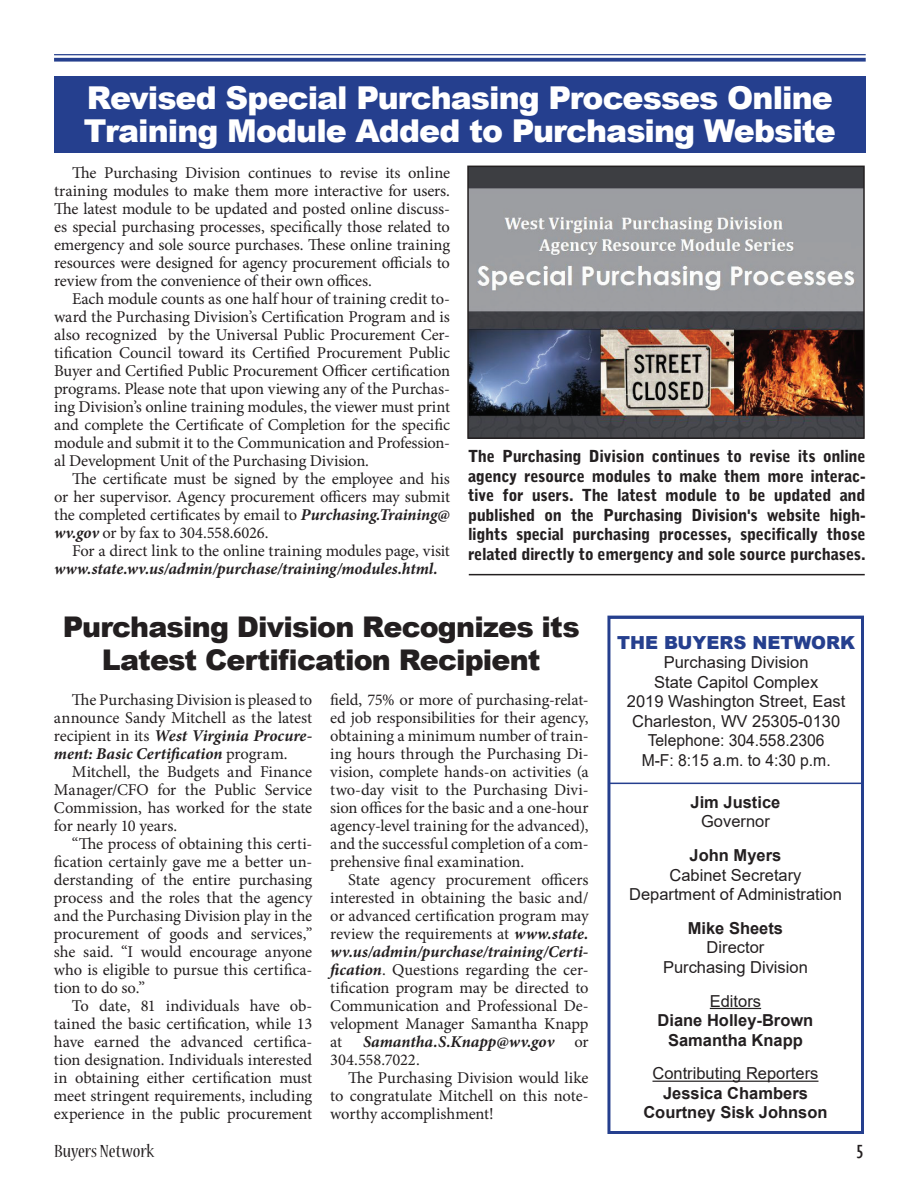
<style>
.page{position:relative;width:918px;height:1188px;background:#fff}
.page>*{position:absolute;margin:0;border:0;box-sizing:border-box;transform-origin:0 0}
.t1{font:900 31.5px/33px "Arial";letter-spacing:-.03em;color:#fff}
.t2{font:900 28.5px/33px "Arial";letter-spacing:-.03em;color:#231f20;text-align:center}
.t3{font:condensed 19.5px "Nueva Std";color:#231f20;scale:1.08 1}
.t4{font:condensed 19.5px "Gill Sans";color:#231f20;scale:1.08 1}
.t5{font:900 18px "Arial";color:#253f8e}
.t6{font:16.5px/18px "Minion Pro";letter-spacing:-.01em;color:#231f20;text-align:justify}
.t7{font:900 16.5px/19.5px "Bell Gothic Std";letter-spacing:-.02em;color:#231f20;text-align:justify}
.t8{font:16.5px/19.5px "Arial";color:#231f20;text-align:center}
.t9{font:700 16.5px/19.5px "Arial";color:#231f20;text-align:center}
.t10{font:italic 700 16.5px/18px "Minion Pro";letter-spacing:-.005em;color:#231f20}
.s1{font-weight:700;font-style:italic}
.s2{font-weight:400;font-style:normal}
</style>
<div class="page">
<hr style="left:54px;top:54px;width:812px;height:1px;background:#253f8e">
<svg style="left:54px;top:58px;width:812px;height:4px;background:#3c5399"></svg>
<div style="left:607px;top:616px;width:257px;height:518px;border:3px solid #253f8e"></div>
<div style="left:608px;top:617px;width:256px;height:167px;border:2px solid #253f8e"></div>
<hr style="left:710px;top:1008px;width:51px;height:1px;background:#231f20">
<hr style="left:652px;top:1081px;width:166px;height:1px;background:#231f20">
<div style="left:54px;top:76px;width:812px;height:77px;background:#253f8e"></div>
<img style="left:470px;top:169px;width:392px;height:267px">
<div style="left:467px;top:166px;width:398px;height:273px;border:2px solid #231f20"></div>
<hr style="left:469px;top:574px;width:396px;height:1px;background:#231f20">
<h1 class="t1" style="left:84px;top:80px;width:754px">Revised Special Purchasing Processes Online<br>Training Module Added to Purchasing Website</h1>
<p class="t6" style="left:54px;top:164px;width:397px;text-indent:18px">The Purchasing Division continues to revise its online training modules to make them more interactive for users.<br>The latest module to be updated and posted online discuss&shy;es special purchasing processes, specifically those related to emergency and sole source purchases. These online training resources were designed for agency procurement officials to review from the convenience of their own offices.</p>
<p class="t6" style="left:54px;top:290px;width:398px;text-indent:18px">Each module counts as one half hour of training credit to&shy;ward the Purchasing Division’s Certification Program and is also recognized by the Universal Public Procurement Cer&shy;tification Council toward its Certified Procurement Public Buyer and Certified Public Procurement Officer certification programs. Please note that upon viewing any of the Purchas&shy;ing Division’s online training modules, the viewer must print and complete the Certificate of Completion for the specific module and submit it to the Communication and Profession&shy;al Development Unit of the Purchasing Division.</p>
<p class="t6" style="left:54px;top:470px;width:397px;text-indent:18px">The certificate must be signed by the employee and his or her supervisor. Agency procurement officers may submit the completed certificates by email to <span class="s1">Purchasing.Training@ wv.gov</span> or by fax to 304.558.6026.</p>
<p class="t6" style="left:72px;top:542px;width:379px">For a direct link to the online training modules page, visit</p>
<p class="t10" style="left:54px;top:560px;width:385px">www.state.wv.us/admin/purchase/training/modules.html.</p>
<p class="t7" style="left:468px;top:447px;width:399px">The Purchasing Division continues to revise its online agency resource modules to make them more interac&shy;tive for users. The latest module to be updated and published on the Purchasing Division's website high&shy;lights special purchasing processes, specifically those related directly to emergency and sole source purchases.</p>
<h2 class="t2" style="left:63px;top:609px;width:518px">Purchasing Division Recognizes its<br>Latest Certification Recipient</h2>
<p class="t6" style="left:54px;top:691px;width:260px;text-indent:18px">The Purchasing Division is pleased to announce Sandy Mitchell as the latest recipient in its <span class="s1">West Virginia Procure&shy;ment: Basic Certification</span> program.</p>
<p class="t6" style="left:54px;top:763px;width:260px;text-indent:18px">Mitchell, the Budgets and Finance Manager/CFO for the Public Service Commission, has worked for the state for nearly 10 years.</p>
<p class="t6" style="left:54px;top:835px;width:260px;text-indent:18px">“The process of obtaining this certi&shy;fication certainly gave me a better un&shy;derstanding of the entire purchasing process and the roles that the agency and the Purchasing Division play in the procurement of goods and services,” she said. “I would encourage anyone who is eligible to pursue this certifica&shy;tion to do so.”</p>
<p class="t6" style="left:54px;top:997px;width:260px;text-indent:18px">To date, 81 individuals have ob&shy;tained the basic certification, while 13 have earned the advanced certifica&shy;tion designation. Individuals interested in obtaining either certification must meet stringent requirements, including experience in the public procurement</p>
<p class="t6" style="left:330px;top:691px;width:260px">field, 75% or more of purchasing-relat&shy;ed job responsibilities for their agency, obtaining a minimum number of train&shy;ing hours through the Purchasing Di&shy;vision, complete hands-on activities (a two-day visit to the Purchasing Divi&shy;sion offices for the basic and a one-hour agency-level training for the advanced), and the successful completion of a com&shy;prehensive final examination.</p>
<p class="t6" style="left:330px;top:871px;width:260px;text-indent:18px">State agency procurement officers interested in obtaining the basic and/ or advanced certification program may review the requirements at <span class="s1">www.state. wv.us/admin/purchase/training/Certi&shy;fication</span>. Questions regarding the cer&shy;tification program may be directed to Communication and Professional De&shy;velopment Manager Samantha Knapp at</p>
<p class="t10" style="left:330px;top:1033px;width:260px;text-indent:33px">Samantha.S.Knapp@wv.gov <span class="s2">or<br>304.558.7022.</span></p>
<p class="t6" style="left:330px;top:1069px;width:260px;text-indent:18px">The Purchasing Division would like to congratulate Mitchell on this note&shy;worthy accomplishment!</p>
<p class="t5" style="left:617px;top:629px;width:240px">THE BUYERS NETWORK</p>
<p class="t8" style="left:627px;top:652px;width:220px">Purchasing Division<br>State Capitol Complex<br>2019 Washington Street, East<br>Charleston, WV 25305-0130<br>Telephone: 304.558.2306<br>M-F: 8:15 a.m. to 4:30 p.m.</p>
<p class="t9" style="left:691px;top:793px;width:91px">Jim Justice</p>
<p class="t8" style="left:701px;top:812px;width:70px">Governor</p>
<p class="t9" style="left:690px;top:846px;width:93px">John Myers</p>
<p class="t8" style="left:629px;top:865px;width:214px">Cabinet Secretary<br>Department of Administration</p>
<p class="t9" style="left:688px;top:919px;width:97px">Mike Sheets</p>
<p class="t8" style="left:663px;top:938px;width:146px">Director<br>Purchasing Division</p>
<p class="t8" style="left:710px;top:991px;width:53px">Editors</p>
<p class="t9" style="left:658px;top:1011px;width:157px">Diane Holley-Brown<br>Samantha Knapp</p>
<p class="t8" style="left:652px;top:1064px;width:167px">Contributing Reporters</p>
<p class="t9" style="left:643px;top:1084px;width:186px">Jessica Chambers<br>Courtney Sisk Johnson</p>
<p class="t3" style="left:54px;top:1143px;width:94px">Buyers Network</p>
<p class="t4" style="left:856px;top:1140px;width:9px">5</p>
</div>
